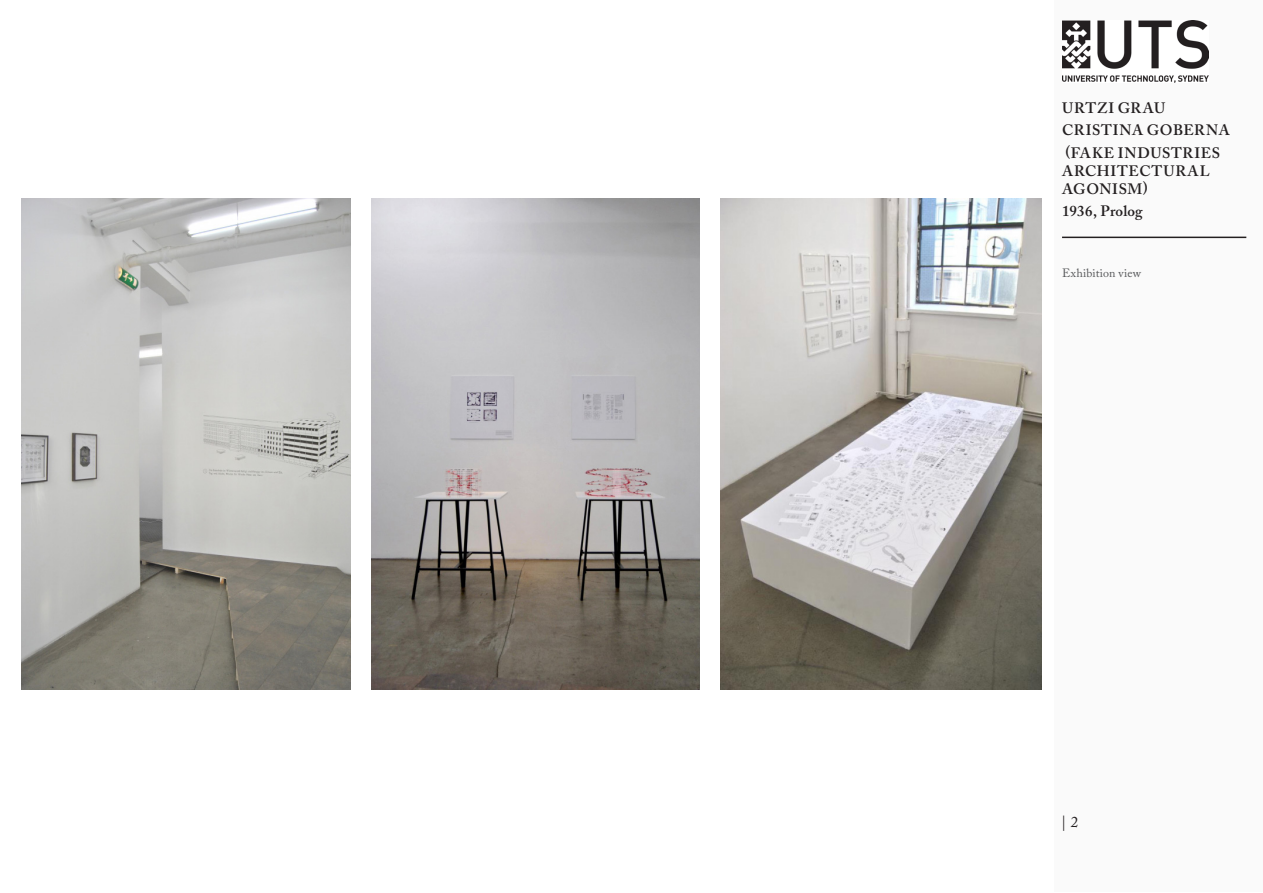
<style>
.page{position:relative;width:1263px;height:893px;background:#fff}
.page>*{position:absolute;margin:0;border:0;box-sizing:border-box;transform-origin:0 0}
.Project_details_-_ri{font:600 15px/18px "Adobe Caslon Pro";letter-spacing:.04em;color:#231f20}
.Project_details_-_ri-2{font:600 15px "Adobe Caslon Pro";letter-spacing:.01em;color:#231f20}
.Project_details_-_ri-3{font:15px "Adobe Caslon Pro";color:#231f20}
.Captions_-_right_sid{font:12px "Adobe Caslon Pro";letter-spacing:.015em;color:#57585a}
</style>
<div class="page">
<div style="left:1054px;top:0;width:209px;height:892px;background:#fafafa"></div>
<img style="left:1062px;top:20px;width:146px;height:62px">
<hr style="left:1062px;top:237px;width:184px;height:1px;background:#231f20">
<img style="left:721px;top:198px;width:321px;height:492px">
<img style="left:371px;top:198px;width:329px;height:492px">
<img style="left:22px;top:198px;width:328px;height:492px">
<p class="Project_details_-_ri" style="left:1062px;top:99px;width:105px">URTZI GRAU</p>
<p class="Project_details_-_ri" style="left:1062px;top:121px;width:169px">CRISTINA GOBERNA</p>
<p class="Project_details_-_ri" style="left:1062px;top:143px;width:159px">(FAKE INDUSTRIES<br>ARCHITECTURAL<br>AGONISM)</p>
<p class="Project_details_-_ri-2" style="left:1062px;top:202px;width:82px">1936, Prolog</p>
<p class="Captions_-_right_sid" style="left:1062px;top:265px;width:81px">Exhibition view</p>
<p class="Project_details_-_ri-3" style="left:1061px;top:813px;width:19px">| 2</p>
</div>
